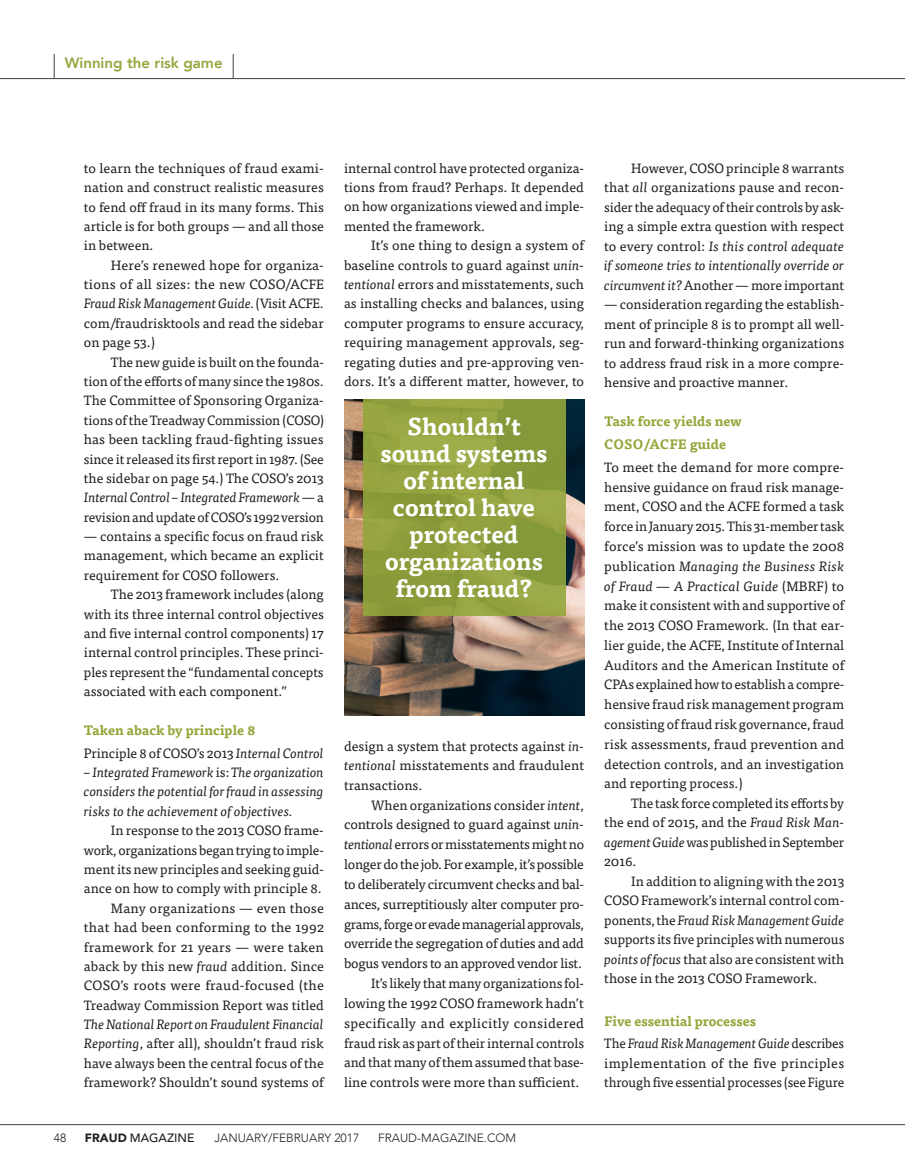
<style>
.page{position:relative;width:905px;height:1175px;background:#fff}
.page>*{position:absolute;margin:0;border:0;box-sizing:border-box;transform-origin:0 0}
.t1{font:700 24px/27px "Tisa Pro";color:#fff;text-align:center}
.t2{font:800 15px "Avenir";color:#93a73b}
.t3{font:13.5px/19.4px "Tisa Pro";color:#231f20;text-align:justify}
.t4{font:13.5px "Tisa Pro";letter-spacing:-.02em;color:#231f20}
.t5{font:italic 13.5px/19.4px "Tisa Pro";letter-spacing:-.005em;color:#231f20;text-align:justify}
.t6{font:700 13.5px/22.6px "Tisa Pro";color:#93a73b}
.t7{font:italic 13.5px/22.6px "Tisa Pro";letter-spacing:-.005em;color:#231f20;scale:.96 1}
.t8{font:13.5px "Tisa Pro";letter-spacing:-.03em;color:#231f20}
.t9{font:13.5px "Tisa Pro";letter-spacing:.025em;color:#231f20}
.t10{font:300 12px "Avenir";color:#231f20}
.t11{font:500 12px "Avenir";color:#231f20}
.s1{font-style:italic}
.s2{font-weight:400;color:#231f20}
.s3{font-weight:400;font-style:italic;color:#231f20}
.s4{font-style:normal}
.s5{font-weight:900}
.s6{font-weight:700;font-style:normal;color:#93a73b}
</style>
<div class="page">
<hr style="left:0;top:78px;width:904px;height:1px;background:#414042">
<svg style="left:54px;top:54px;width:1px;height:24px"></svg>
<svg style="left:233px;top:54px;width:1px;height:24px"></svg>
<hr style="left:0;top:1124px;width:904px;height:1px;background:#414042">
<img style="left:344px;top:400px;width:240px;height:316px">
<div style="left:363px;top:400px;width:202px;height:216px;background:linear-gradient(to right,#93a23e,#8da03f)"></div>
<p class="t2" style="left:65px;top:51px;width:159px">Winning the risk game</p>
<p class="t3" style="left:84px;top:157px;width:241px">to learn the techniques of fraud exami&shy;nation and construct realistic measures to fend off fraud in its many forms. This article is for both groups — and all those in between.</p>
<p class="t3" style="left:84px;top:254px;width:241px;text-indent:27px">Here’s renewed hope for organiza&shy;tions of all sizes: the new COSO/ACFE <span class="s1">Fraud Risk Management Guide.</span> (Visit ACFE. com/fraudrisktools and read the sidebar on page 53.)</p>
<p class="t3" style="left:84px;top:351px;width:241px;text-indent:27px">The new guide is built on the founda&shy;tion of the efforts of many since the 1980s.<br>The Committee of Sponsoring Organiza&shy;tions of the Treadway Commission (COSO) has been tackling fraud-fighting issues since it released its first report in 1987. (See the sidebar on page 54.) The COSO’s 2013<br><span class="s1">Internal Control – Integrated Framework</span> — a revision and update of COSO’s 1992 version</p>
<p class="t3" style="left:84px;top:526px;width:241px">— contains a specific focus on fraud risk management, which became an explicit requirement for COSO followers.</p>
<p class="t3" style="left:84px;top:584px;width:241px;text-indent:27px">The 2013 framework includes (along with its three internal control objectives and five internal control components) 17 internal control principles. These princi&shy;ples represent the “fundamental concepts associated with each component.”</p>
<p class="t6" style="left:84px;top:718px;width:241px">Taken aback by principle 8<br><span class="s2">Principle 8 of COSO’s 2013</span> <span class="s3">Internal Control</span></p>
<p class="t5" style="left:84px;top:762px;width:241px">– Integrated Framework <span class="s4">is:</span> The organization considers the potential for fraud in assessing risks to the achievement of objectives.</p>
<p class="t3" style="left:84px;top:820px;width:241px;text-align:right">In response to the 2013 COSO frame&shy;work, organizations began trying to imple&shy;ment its new principles and seeking guid&shy;ance on how to comply with principle 8.<br>Many organizations — even those that had been conforming to the 1992 framework for 21 years — were taken aback by this new <span class="s1">fraud</span> addition. Since COSO’s roots were fraud-focused (the Treadway Commission Report was titled</p>
<p class="t3" style="left:84px;top:1013px;width:241px"><span class="s1">The National Report on Fraudulent Financial Reporting</span>, after all), shouldn’t fraud risk have always been the central focus of the framework? Shouldn’t sound systems of</p>
<p class="t3" style="left:344px;top:157px;width:241px">internal control have protected organiza&shy;tions from fraud? Perhaps. It depended on how organizations viewed and imple&shy;mented the framework.</p>
<p class="t3" style="left:344px;top:235px;width:241px;text-indent:27px">It’s one thing to design a system of baseline controls to guard against <span class="s1">unin&shy;tentional</span> errors and misstatements, such as installing checks and balances, using computer programs to ensure accuracy, requiring management approvals, seg&shy;regating duties and pre-approving ven&shy;dors. It’s a different matter, however, to</p>
<h1 class="t1" style="left:380px;top:411px;width:168px">Shouldn’t sound systems of internal control have protected organizations from fraud?</h1>
<p class="t3" style="left:344px;top:735px;width:241px">design a system that protects against <span class="s1">in&shy;tentional</span> misstatements and fraudulent transactions.</p>
<p class="t3" style="left:371px;top:794px;width:214px">When organizations consider <span class="s1">intent</span>,</p>
<p class="t3" style="left:344px;top:814px;width:241px">controls designed to guard against <span class="s1">unin-</span></p>
<p class="t4" style="left:344px;top:834px;width:241px"><span class="s1">tentional</span> errors or misstatements might no</p>
<p class="t4" style="left:344px;top:854px;width:241px">longer do the job. For example, it’s possible</p>
<p class="t4" style="left:344px;top:874px;width:241px">to deliberately circumvent checks and bal-</p>
<p class="t4" style="left:344px;top:894px;width:241px">ances, surreptitiously alter computer pro-</p>
<p class="t8" style="left:344px;top:913px;width:241px">grams, forge or evade managerial approvals,</p>
<p class="t4" style="left:344px;top:933px;width:241px">override the segregation of duties and add</p>
<p class="t4" style="left:344px;top:953px;width:239px">bogus vendors to an approved vendor list.</p>
<p class="t3" style="left:371px;top:972px;width:214px">It’s likely that many organizations fol-</p>
<p class="t3" style="left:344px;top:992px;width:241px">lowing the 1992 COSO framework hadn’t</p>
<p class="t9" style="left:344px;top:1013px;width:241px">specifically and explicitly considered</p>
<p class="t3" style="left:344px;top:1032px;width:241px">fraud risk as part of their internal controls</p>
<p class="t3" style="left:344px;top:1052px;width:241px">and that many of them assumed that base-</p>
<p class="t3" style="left:344px;top:1072px;width:237px">line controls were more than sufficient.</p>
<p class="t10" style="left:54px;top:1131px;width:14px">48</p>
<p class="t11" style="left:85px;top:1131px;width:111px"><span class="s5">FRAUD</span> MAGAZINE</p>
<p class="t10" style="left:214px;top:1131px;width:146px">JANUARY/FEBRUARY 2017</p>
<p class="t10" style="left:378px;top:1131px;width:140px">FRAUD-MAGAZINE.COM</p>
<p class="t3" style="left:604px;top:157px;width:241px;text-indent:27px">However, COSO principle 8 warrants that <span class="s1">all</span> organizations pause and recon&shy;sider the adequacy of their controls by ask&shy;ing a simple extra question with respect to every control: <span class="s1">Is this control adequate if someone tries to intentionally override or circumvent it?</span> Another — more important</p>
<p class="t3" style="left:604px;top:294px;width:241px">— consideration regarding the establish&shy;ment of principle 8 is to prompt all well&shy;run and forward-thinking organizations to address fraud risk in a more compre&shy;hensive and proactive manner.</p>
<p class="t6" style="left:604px;top:409px;width:139px">Task force yields new<br>COSO/ACFE guide</p>
<p class="t3" style="left:604px;top:456px;width:241px;line-height:19.8px">To meet the demand for more compre&shy;hensive guidance on fraud risk manage&shy;ment, COSO and the ACFE formed a task force in January 2015. This 31-member task force’s mission was to update the 2008 publication <span class="s1">Managing the Business Risk of Fraud — A Practical Guide</span> (MBRF) to make it consistent with and supportive of the 2013 COSO Framework. (In that ear&shy;lier guide, the ACFE, Institute of Internal Auditors and the American Institute of CPAs explained how to establish a compre&shy;hensive fraud risk management program consisting of fraud risk governance, fraud risk assessments, fraud prevention and detection controls, and an investigation and reporting process.)</p>
<p class="t3" style="left:604px;top:792px;width:241px;text-indent:27px">The task force completed its efforts by the end of 2015, and the <span class="s1">Fraud Risk Man&shy;agement Guide</span> was published in September 2016.</p>
<p class="t3" style="left:604px;top:870px;width:241px;text-indent:27px">In addition to aligning with the 2013<br>COSO Framework’s internal control com&shy;ponents, the <span class="s1">Fraud Risk Management Guide </span>supports its five principles with numerous <span class="s1">points of focus</span> that also are consistent with those in the 2013 COSO Framework.</p>
<p class="t7" style="left:604px;top:1008px;width:251px"><span class="s6">Five essential processes<br></span><span class="s4">The</span> Fraud Risk Management Guide <span class="s4">describes</span></p>
<p class="t3" style="left:604px;top:1052px;width:241px">implementation of the five principles through five essential processes (see Figure</p>
</div>
